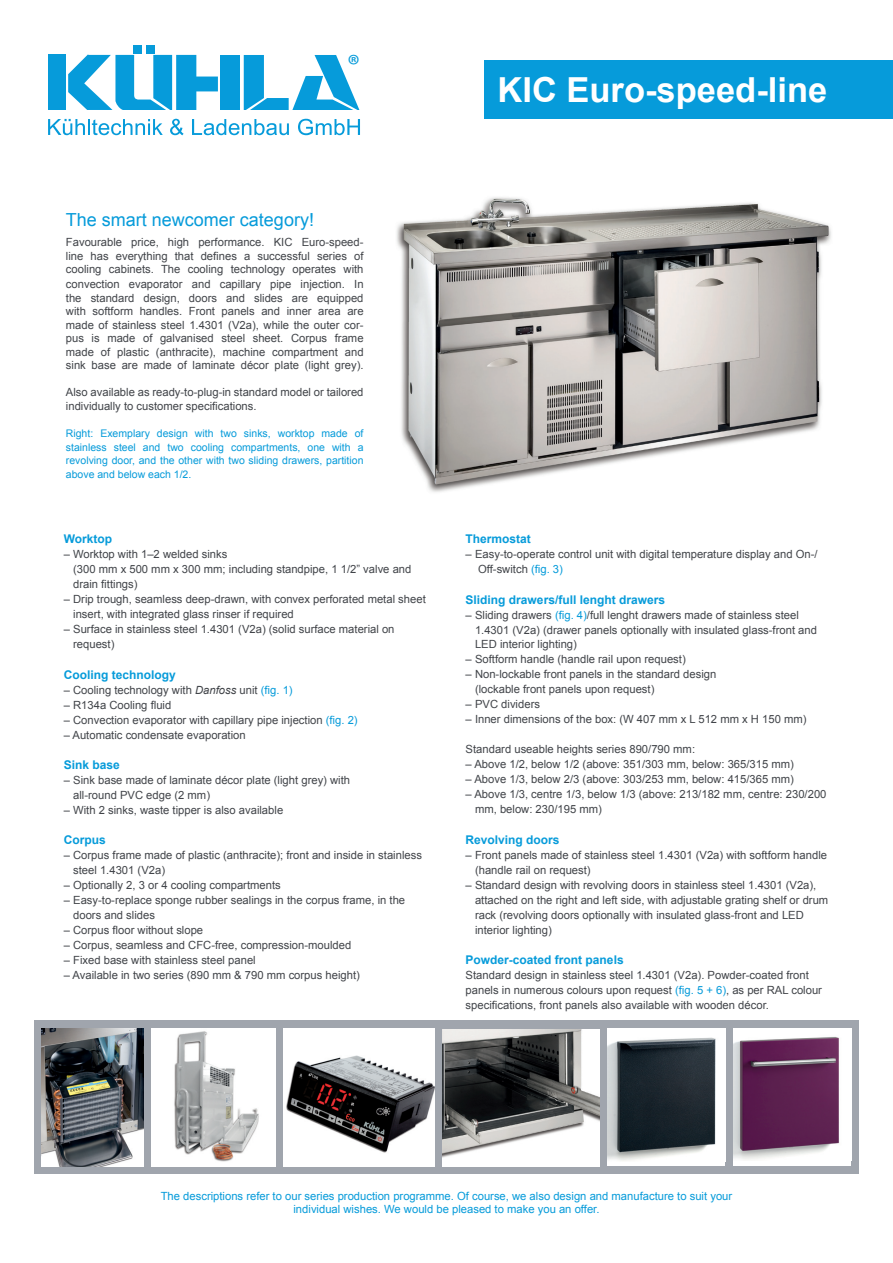
<style>
.page{position:relative;width:893px;height:1263px;background:#fff}
.page>*{position:absolute;margin:0;border:0;box-sizing:border-box;transform-origin:0 0}
.t1{font:700 34.5px "Arial";color:#fff}
.t2{font:29.7px "Myriad Pro";color:#069bda}
.t3{font:18px "Arial";color:#069bda}
.t4{font:700 12px "Arial";color:#069bda}
.t5{font:11.25px/15px "Arial";color:#414449}
.t6{font:11.25px/13.5px "Arial";color:#069bda;text-align:center}
.t7{font:10.5px/13.5px "Arial";color:#069bda;text-align:justify}
.s1{font-style:italic}
.s2{color:#069bda}
</style>
<div class="page">
<div style="left:48px;top:55px;width:18px;height:55px;background:#069bda"></div>
<svg style="left:68px;top:55px;width:150px;height:55px"></svg>
<div style="left:221px;top:55px;width:19px;height:55px;background:#069bda"></div>
<svg style="left:244px;top:55px;width:116px;height:55px"></svg>
<div style="left:133px;top:45px;width:8px;height:8px;background:#069bda"></div>
<div style="left:147px;top:45px;width:8px;height:8px;background:#069bda"></div>
<div style="left:485px;top:61px;width:408px;height:58px;background:#069bda"></div>
<div style="left:34px;top:1020px;width:825px;height:154px;background:#a0a5ad"></div>
<img style="left:283px;top:1028px;width:152px;height:138px">
<img style="left:42px;top:1028px;width:101px;height:138px">
<div style="left:733px;top:1028px;width:118px;height:138px;background:#fff"></div>
<img style="left:733px;top:1037px;width:106px;height:123px">
<img style="left:443px;top:1029px;width:157px;height:137px">
<img style="left:151px;top:1028px;width:124px;height:138px">
<div style="left:608px;top:1028px;width:117px;height:137px;background:#fff"></div>
<img style="left:608px;top:1037px;width:108px;height:124px">
<img style="left:396px;top:197px;width:435px;height:295px">
<svg style="left:48px;top:119px;width:115px;height:16px"></svg>
<svg style="left:170px;top:119px;width:14px;height:16px"></svg>
<svg style="left:192px;top:119px;width:97px;height:16px"></svg>
<svg style="left:298px;top:119px;width:62px;height:16px"></svg>
<h2 class="t2" style="left:347px;top:47px;width:14px">®</h2>
<h1 class="t1" style="left:497px;top:67px;width:331px">KIC Euro-speed-line</h1>
<h3 class="t3" style="left:66px;top:208px;width:250px">The smart newcomer category!</h3>
<p class="t5" style="left:66px;top:236px;width:299px;line-height:13.5px;text-align:justify">Favourable price, high performance. KIC Euro-speed&shy;line has everything that defines a successful series of cooling cabinets. The cooling technology operates with</p>
<p class="t5" style="left:66px;top:278px;width:299px;line-height:13.5px;text-align:justify">convection evaporator and capillary pipe injection. In the standard design, doors and slides are equipped with softform handles. Front panels and inner area are made of stainless steel 1.4301 (V2a), while the outer cor&shy;pus is made of galvanised steel sheet. Corpus frame made of plastic (anthracite), machine compartment and sink base are made of laminate décor plate (light grey).</p>
<p class="t5" style="left:66px;top:386px;width:299px;line-height:13.5px">Also available as ready-to-plug-in standard model or tailored individually to customer specifications.</p>
<p class="t7" style="left:66px;top:427px;width:299px">Right: Exemplary design with two sinks, worktop made of stainless steel and two cooling compartments, one with a revolving door, and the other with two sliding drawers, partition above and below each 1/2.</p>
<p class="t4" style="left:64px;top:531px;width:50px">Worktop</p>
<p class="t5" style="left:73px;top:547px;width:340px;text-indent:-9px">– Worktop with 1–2 welded sinks<br>(300 mm x 500 mm x 300 mm; including standpipe, 1 1/2” valve and drain fittings)</p>
<p class="t5" style="left:73px;top:592px;width:354px;text-indent:-9px">– Drip trough, seamless deep-drawn, with convex perforated metal sheet insert, with integrated glass rinser if required</p>
<p class="t5" style="left:73px;top:622px;width:323px;text-indent:-9px">– Surface in stainless steel 1.4301 (V2a) (solid surface material on request)</p>
<p class="t4" style="left:64px;top:666px;width:114px">Cooling technology</p>
<p class="t5" style="left:64px;top:682px;width:230px">– Cooling technology with <span class="s1">Danfoss</span> unit <span class="s2">(fig. 1)</span></p>
<p class="t5" style="left:64px;top:697px;width:109px">– R134a Cooling fluid</p>
<p class="t5" style="left:64px;top:712px;width:295px">– Convection evaporator with capillary pipe injection <span class="s2">(fig. 2)</span></p>
<p class="t5" style="left:64px;top:727px;width:183px">– Automatic condensate evaporation</p>
<p class="t4" style="left:64px;top:756px;width:58px">Sink base</p>
<p class="t5" style="left:73px;top:772px;width:278px;text-indent:-9px">– Sink base made of laminate décor plate (light grey) with all-round PVC edge (2 mm)</p>
<p class="t5" style="left:64px;top:802px;width:221px">– With 2 sinks, waste tipper is also available</p>
<p class="t4" style="left:64px;top:831px;width:43px">Corpus</p>
<p class="t5" style="left:73px;top:847px;width:350px;text-indent:-9px">– Corpus frame made of plastic (anthracite); front and inside in stainless steel 1.4301 (V2a)</p>
<p class="t5" style="left:64px;top:877px;width:218px">– Optionally 2, 3 or 4 cooling compartments</p>
<p class="t5" style="left:73px;top:892px;width:334px;text-indent:-9px">– Easy-to-replace sponge rubber sealings in the corpus frame, in the doors and slides</p>
<p class="t5" style="left:64px;top:922px;width:141px">– Corpus floor without slope</p>
<p class="t5" style="left:64px;top:937px;width:289px">– Corpus, seamless and CFC-free, compression-moulded</p>
<p class="t5" style="left:64px;top:952px;width:193px">– Fixed base with stainless steel panel</p>
<p class="t5" style="left:64px;top:967px;width:298px">– Available in two series (890 mm &amp; 790 mm corpus height)</p>
<p class="t4" style="left:466px;top:531px;width:67px">Thermostat</p>
<p class="t5" style="left:478px;top:547px;width:341px;text-indent:-13px">– Easy-to-operate control unit with digital temperature display and On-/<br>Off-switch <span class="s2">(fig. 3)</span></p>
<p class="t4" style="left:466px;top:591px;width:201px">Sliding drawers/full lenght drawers</p>
<p class="t5" style="left:475px;top:607px;width:344px;text-indent:-9px">– Sliding drawers <span class="s2">(fig. 4)</span>/full lenght drawers made of stainless steel<br>1.4301 (V2a) (drawer panels optionally with insulated glass-front and<br>LED interior lighting)</p>
<p class="t5" style="left:466px;top:652px;width:222px">– Softform handle (handle rail upon request)</p>
<p class="t5" style="left:475px;top:667px;width:243px;text-indent:-9px">– Non-lockable front panels in the standard design (lockable front panels upon request)</p>
<p class="t5" style="left:466px;top:697px;width:76px">– PVC dividers</p>
<p class="t5" style="left:466px;top:712px;width:342px">– Inner dimensions of the box: (W 407 mm x L 512 mm x H 150 mm)</p>
<p class="t5" style="left:466px;top:742px;width:231px">Standard useable heights series 890/790 mm:</p>
<p class="t5" style="left:466px;top:757px;width:330px">– Above 1/2, below 1/2 (above: 351/303 mm, below: 365/315 mm)</p>
<p class="t5" style="left:466px;top:772px;width:330px">– Above 1/3, below 2/3 (above: 303/253 mm, below: 415/365 mm)</p>
<p class="t5" style="left:475px;top:787px;width:353px;text-indent:-9px">– Above 1/3, centre 1/3, below 1/3 (above: 213/182 mm, centre: 230/200 mm, below: 230/195 mm)</p>
<p class="t4" style="left:466px;top:831px;width:96px">Revolving doors</p>
<p class="t5" style="left:475px;top:847px;width:354px;text-indent:-9px">– Front panels made of stainless steel 1.4301 (V2a) with softform handle (handle rail on request)</p>
<p class="t5" style="left:475px;top:877px;width:355px;text-indent:-9px">– Standard design with revolving doors in stainless steel 1.4301 (V2a), attached on the right and left side, with adjustable grating shelf or drum rack (revolving doors optionally with insulated glass-front and LED interior lighting)</p>
<p class="t4" style="left:466px;top:951px;width:160px">Powder-coated front panels</p>
<p class="t5" style="left:466px;top:967px;width:358px">Standard design in stainless steel 1.4301 (V2a). Powder-coated front panels in numerous colours upon request <span class="s2">(fig. 5 + 6)</span>, as per RAL colour specifications, front panels also available with wooden décor.</p>
<p class="t6" style="left:161px;top:1189px;width:573px">The descriptions refer to our series production programme. Of course, we also design and manufacture to suit your individual wishes. We would be pleased to make you an offer.</p>
</div>
